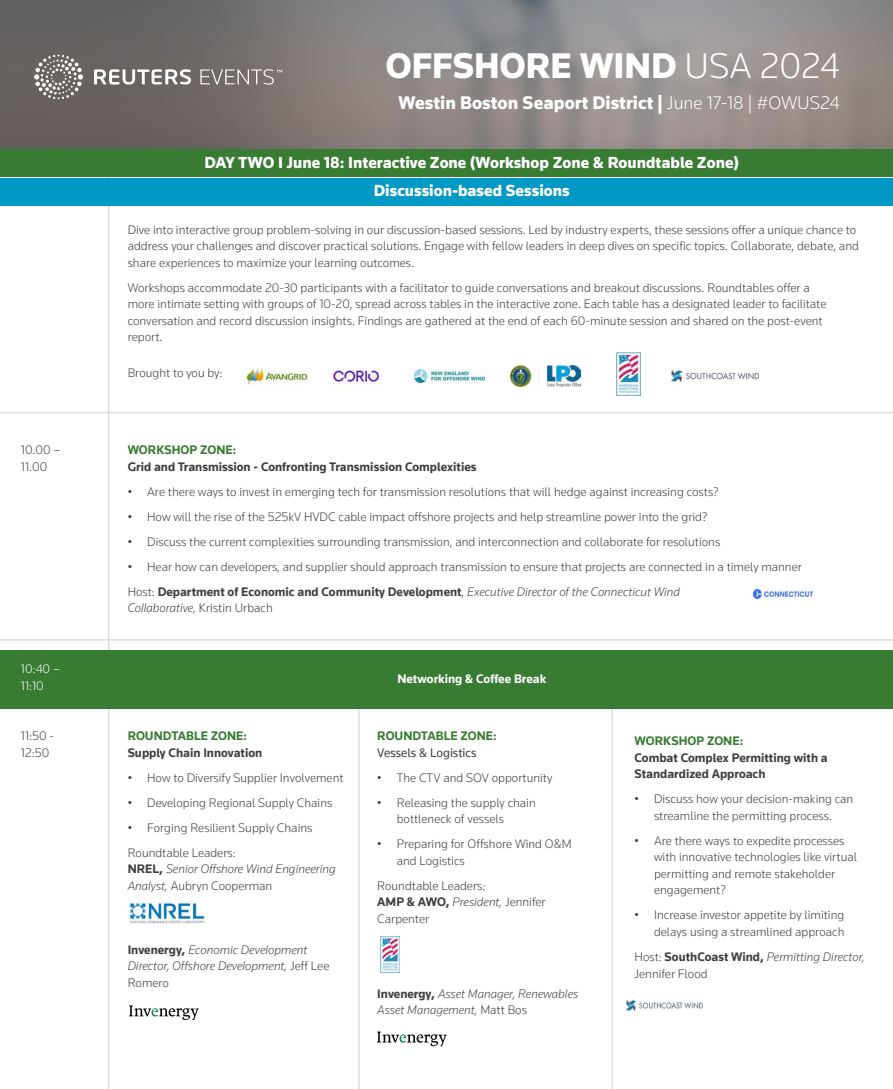
<style>
.page{position:relative;width:893px;height:1089px;background:#fff}
.page>*{position:absolute;margin:0;border:0;box-sizing:border-box;transform-origin:0 0}
.t1{font:900 36.75px "Knowledge 2017";color:#fff}
.t2{font:900 18.75px "Knowledge 2017";color:#fff}
.t3{font:900 16.5px "Knowledge 2017";color:#fff}
.t4{font:300 12.75px/16.5px "Knowledge 2017";color:#3f3f40}
.t5{font:italic 300 12.75px/16.5px "Knowledge 2017";color:#3f3f40}
.t6{font:700 12.75px/16.5px "Knowledge 2017";color:#3f3f40}
.t7{font:12.75px/16.5px "Knowledge 2017";color:#3f3f40}
.t8{font:700 12.75px "Knowledge 2017";color:#fff}
.t9{font:300 12.75px/16.5px "Knowledge 2017";color:#fff}
.s1{font-weight:300}
.s2{color:#387b32}
.s3{font-style:normal}
.s4{font-weight:700;font-style:normal}
.s5{font-weight:700;color:#387b32}
.s6{font-weight:700}
.s7{font-style:italic}
</style>
<div class="page">
<hr style="left:108px;top:0;width:1px;height:1089px;background:#cfcfcf">
<img style="left:0;top:0;width:893px;height:149px">
<svg style="left:94px;top:69px;width:188px;height:16px"></svg>
<svg style="left:34px;top:55px;width:49px;height:44px;background:#8a8583"></svg>
<div style="left:0;top:149px;width:893px;height:28px;background:#387b32"></div>
<hr style="left:0;top:639px;width:893px;height:1px;background:#cfcfcf">
<hr style="left:0;top:412px;width:893px;height:1px;background:#cfcfcf">
<hr style="left:359px;top:708px;width:1px;height:381px;background:#cfcfcf">
<hr style="left:612px;top:708px;width:1px;height:381px;background:#cfcfcf">
<div style="left:0;top:650px;width:893px;height:58px;background:#387b32"></div>
<img style="left:626px;top:1000px;width:76px;height:10px">
<img style="left:129px;top:901px;width:76px;height:22px">
<svg style="left:129px;top:1005px;width:70px;height:15px"></svg>
<svg style="left:377px;top:1031px;width:70px;height:15px"></svg>
<img style="left:754px;top:589px;width:59px;height:9px">
<img style="left:380px;top:936px;width:20px;height:36px">
<div style="left:0;top:178px;width:893px;height:27px;background:#0099c5"></div>
<img style="left:242px;top:368px;width:66px;height:19px">
<img style="left:331px;top:370px;width:49px;height:16px">
<img style="left:415px;top:369px;width:70px;height:14px">
<img style="left:671px;top:370px;width:88px;height:12px">
<img style="left:511px;top:365px;width:70px;height:22px">
<img style="left:617px;top:353px;width:23px;height:43px">
<p class="t1" style="left:386px;top:43px;width:455px">OFFSHORE WIND <span class="s1">USA 2024</span></p>
<p class="t2" style="left:398px;top:91px;width:443px">Westin Boston Seaport District | <span class="s1">June 17-18 | #OWUS24</span></p>
<p class="t3" style="left:205px;top:152px;width:536px">DAY TWO I June 18: Interactive Zone (Workshop Zone &amp; Roundtable Zone)</p>
<p class="t4" style="left:21px;top:441px;width:41px">10.00 –<br>11.00</p>
<p class="t3" style="left:374px;top:181px;width:197px">Discussion-based Sessions</p>
<p class="t4" style="left:128px;top:221px;width:733px">Dive into interactive group problem-solving in our discussion-based sessions. Led by industry experts, these sessions offer a unique chance to address your challenges and discover practical solutions. Engage with fellow leaders in deep dives on specific topics. Collaborate, debate, and share experiences to maximize your learning outcomes.</p>
<p class="t4" style="left:128px;top:279px;width:700px">Workshops accommodate 20-30 participants with a facilitator to guide conversations and breakout discussions. Roundtables offer a more intimate setting with groups of 10-20, spread across tables in the interactive zone. Each table has a designated leader to facilitate conversation and record discussion insights. Findings are gathered at the end of each 60-minute session and shared on the post-event report.</p>
<p class="t4" style="left:128px;top:364px;width:96px">Brought to you by:</p>
<p class="t6" style="left:128px;top:441px;width:350px"><span class="s2">WORKSHOP ZONE:<br></span>Grid and Transmission - Confronting Transmission Complexities</p>
<p class="t4" style="left:128px;top:483px;width:593px">• Are there ways to invest in emerging tech for transmission resolutions that will hedge against increasing costs?</p>
<p class="t4" style="left:128px;top:508px;width:581px">• How will the rise of the 525kV HVDC cable impact offshore projects and help streamline power into the grid?</p>
<p class="t4" style="left:128px;top:533px;width:594px">• Discuss the current complexities surrounding transmission, and interconnection and collaborate for resolutions</p>
<p class="t4" style="left:128px;top:558px;width:676px">• Hear how can developers, and supplier should approach transmission to ensure that projects are connected in a timely manner</p>
<p class="t5" style="left:128px;top:583px;width:554px"><span class="s3">Host:</span> <span class="s4">Department of Economic and Community Development</span><span class="s3">,</span> Executive Director of the Connecticut Wind<br>Collaborative, <span class="s3">Kristin Urbach</span></p>
<p class="t9" style="left:21px;top:660px;width:41px">10:40 –<br>11:10</p>
<p class="t8" style="left:397px;top:671px;width:150px">Networking &amp; Coffee Break</p>
<p class="t4" style="left:21px;top:727px;width:35px">11:50 -<br>12:50</p>
<p class="t6" style="left:128px;top:727px;width:136px"><span class="s2">ROUNDTABLE ZONE:<br></span>Supply Chain Innovation</p>
<p class="t4" style="left:128px;top:769px;width:217px">• How to Diversify Supplier Involvement</p>
<p class="t4" style="left:128px;top:794px;width:206px">• Developing Regional Supply Chains</p>
<p class="t4" style="left:128px;top:819px;width:186px">• Forging Resilient Supply Chains</p>
<p class="t5" style="left:128px;top:844px;width:210px"><span class="s3">Roundtable Leaders:<br></span><span class="s4">NREL,</span> Senior Offshore Wind Engineering<br>Analyst, <span class="s3">Aubryn Cooperman</span></p>
<p class="t5" style="left:128px;top:941px;width:203px"><span class="s4">Invenergy,</span> Economic Development<br>Director, Offshore Development, <span class="s3">Jeff Lee<br>Romero</span></p>
<p class="t7" style="left:377px;top:727px;width:121px"><span class="s5">ROUNDTABLE ZONE:<br></span>Vessels &amp; Logistics</p>
<p class="t4" style="left:377px;top:769px;width:177px">• The CTV and SOV opportunity</p>
<p class="t4" style="left:397px;top:794px;width:140px;text-indent:-20px">• Releasing the supply chain bottleneck of vessels</p>
<p class="t4" style="left:397px;top:835px;width:176px;text-indent:-20px">• Preparing for Offshore Wind O&amp;M and Logistics</p>
<p class="t4" style="left:377px;top:877px;width:170px">Roundtable Leaders:<br><span class="s6">AMP &amp; AWO,</span> <span class="s7">President,</span> Jennifer<br>Carpenter</p>
<p class="t5" style="left:377px;top:985px;width:203px"><span class="s4">Invenergy,</span> Asset Manager, Renewables<br>Asset Management, <span class="s3">Matt Bos</span></p>
<p class="t6" style="left:634px;top:732px;width:195px"><span class="s2">WORKSHOP ZONE:<br></span>Combat Complex Permitting with a<br>Standardized Approach</p>
<p class="t4" style="left:634px;top:790px;width:220px;text-align:center">• Discuss how your decision-making can streamline the permitting process.</p>
<p class="t4" style="left:654px;top:832px;width:205px;text-indent:-20px">• Are there ways to expedite processes with innovative technologies like virtual permitting and remote stakeholder engagement?</p>
<p class="t4" style="left:634px;top:906px;width:211px;text-align:right">• Increase investor appetite by limiting delays using a streamlined approach</p>
<p class="t5" style="left:634px;top:948px;width:232px"><span class="s3">Host:</span> <span class="s4">SouthCoast Wind,</span> Permitting Director,<br><span class="s3">Jennifer Flood</span></p>
</div>
